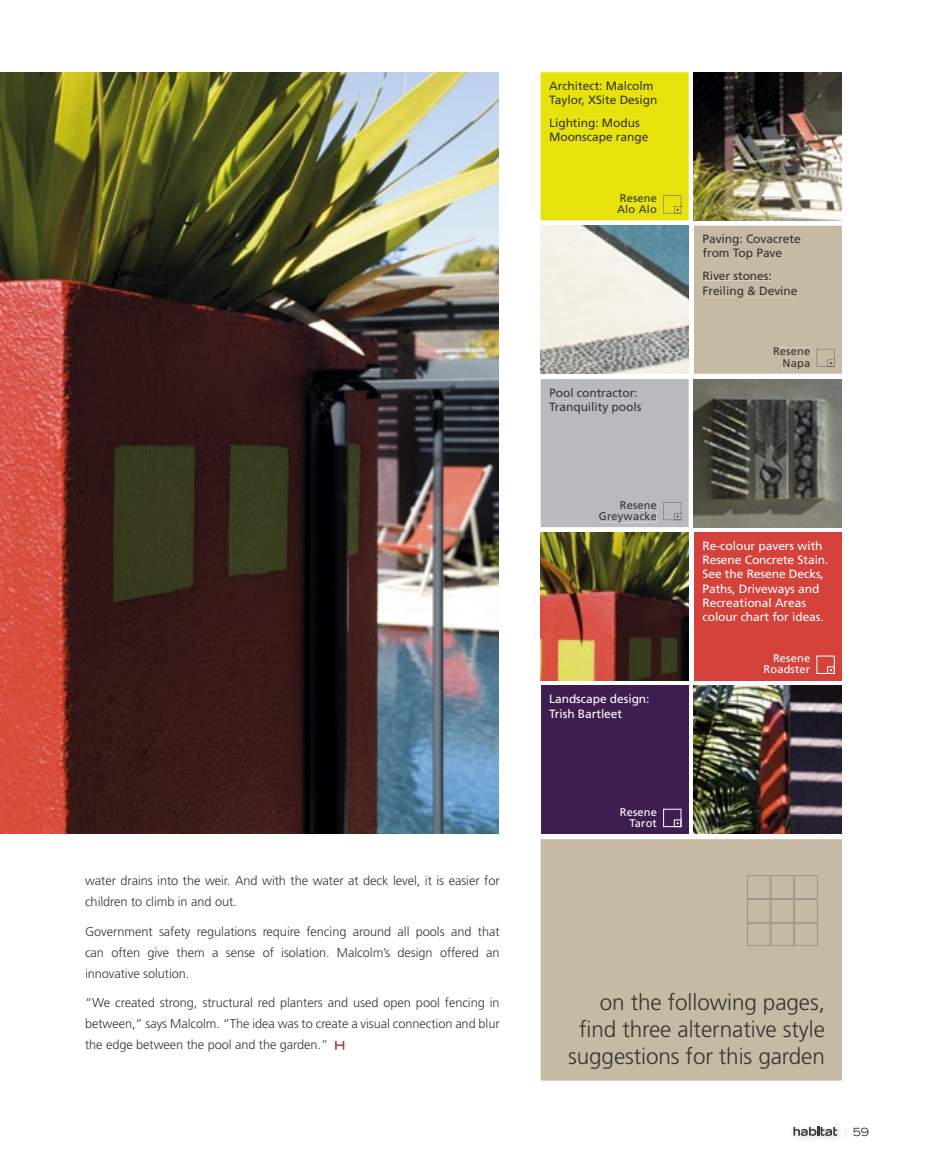
<style>
.page{position:relative;width:927px;height:1170px;background:#fff}
.page>*{position:absolute;margin:0;border:0;box-sizing:border-box;transform-origin:0 0}
.t1{font:300 22.5px/27px "Frutiger";letter-spacing:-.005em;color:#36332f;text-align:right}
.t2{font:300 12.75px/21px "Frutiger";letter-spacing:-.005em;color:#363536;text-align:justify}
.t3{font:12px/14.2px "Frutiger";letter-spacing:-.005em;color:#fff}
.t4{font:12px/14.2px "Frutiger";letter-spacing:-.005em;color:#383519}
.t5{font:12px/14.2px "Frutiger";letter-spacing:-.005em;color:#36332f}
.t6{font:12px/14.2px "Frutiger";letter-spacing:-.005em;color:#343436}
.t7{font:expanded 11.25px "Trade Gothic LH";color:#363536}
.t8{font:11.1px/11.1px "Frutiger";letter-spacing:.015em;color:#fff;text-align:right}
.t9{font:11.1px/11.1px "Frutiger";letter-spacing:.015em;color:#343436;text-align:right}
.t10{font:11.1px/11.1px "Frutiger";letter-spacing:.015em;color:#383519}
.t11{font:11.1px/11.1px "Frutiger";letter-spacing:.015em;color:#36332f;text-align:right}
.s1{color:#dfe2ca}
</style>
<div class="page">
<div style="left:541px;top:839px;width:301px;height:241px;background:#c7baa4"></div>
<div style="left:694px;top:532px;width:148px;height:148px;background:#d5423c"></div>
<img style="left:694px;top:685px;width:148px;height:148px">
<svg style="left:747px;top:875px;width:71px;height:70px;background:#c0b4a0"></svg>
<div style="left:601px;top:992px;width:224px;height:22px;background:#c7baa4"></div>
<div style="left:580px;top:1019px;width:245px;height:22px;background:#c7baa4"></div>
<div style="left:569px;top:1046px;width:254px;height:22px;background:#c7baa4"></div>
<img style="left:541px;top:532px;width:148px;height:148px">
<img style="left:694px;top:72px;width:148px;height:148px">
<img style="left:0;top:72px;width:498px;height:761px">
<svg style="left:335px;top:1040px;width:9px;height:9px"></svg>
<div style="left:541px;top:72px;width:148px;height:148px;background:#e6e30c"></div>
<div style="left:827px;top:666px;width:7px;height:7px;border:1px solid #fff"></div>
<div style="left:541px;top:685px;width:148px;height:148px;background:#3e1e4e"></div>
<div style="left:663px;top:809px;width:18px;height:17px;border:1px solid #fff"></div>
<div style="left:674px;top:819px;width:7px;height:7px;border:1px solid #fff"></div>
<svg style="left:541px;top:226px;width:301px;height:301px;background:#aaa9a2"></svg>
<img style="left:793px;top:1129px;width:47px;height:10px">
<svg style="left:793px;top:1126px;width:44px;height:9px"></svg>
<p class="t2" style="left:85px;top:870px;width:416px">water drains into the weir. And with the water at deck level, it is easier for children to climb in and out.</p>
<p class="t2" style="left:85px;top:920px;width:416px">Government safety regulations require fencing around all pools and that can often give them a sense of isolation. Malcolm’s design offered an innovative solution.</p>
<p class="t2" style="left:85px;top:992px;width:416px">“We created strong, structural red planters and used open pool fencing in between,” says Malcolm. “The idea was to create a visual connection and blur the edge between the pool and the garden.”</p>
<p class="t4" style="left:549px;top:79px;width:110px">Architect: Malcolm<br>Taylor, XSite Design</p>
<p class="t4" style="left:549px;top:116px;width:101px">Lighting: Modus<br>Moonscape range</p>
<p class="t10" style="left:617px;top:193px;width:41px">Resene<br>Alo Alo</p>
<p class="t6" style="left:549px;top:385px;width:94px">Pool contractor:<br>Tranquility pools</p>
<p class="t9" style="left:599px;top:499px;width:60px">Resene<br>Greywacke</p>
<p class="t3" style="left:549px;top:692px;width:102px">Landscape design:<br>Trish Bartleet</p>
<p class="t8" style="left:620px;top:806px;width:39px">Resene<br>Tarot</p>
<p class="t5" style="left:702px;top:232px;width:100px">Paving: Covacrete from Top Pave</p>
<p class="t5" style="left:702px;top:269px;width:97px">River stones:<br>Freiling &amp; Devine</p>
<p class="t11" style="left:773px;top:346px;width:39px">Resene<br>Napa</p>
<p class="t3" style="left:702px;top:538px;width:128px">Re-colour pavers with<br>Resene Concrete Stain.<br>See the Resene Decks,<br>Paths, Driveways and<br>Recreational Areas colour chart for ideas.</p>
<p class="t8" style="left:763px;top:653px;width:48px">Resene<br>Roadster</p>
<h1 class="t1" style="left:568px;top:988px;width:258px">on the following pages, find three alternative style suggestions for this garden</h1>
<p class="t7" style="left:845px;top:1124px;width:26px"><span class="s1">|</span> 59</p>
</div>
